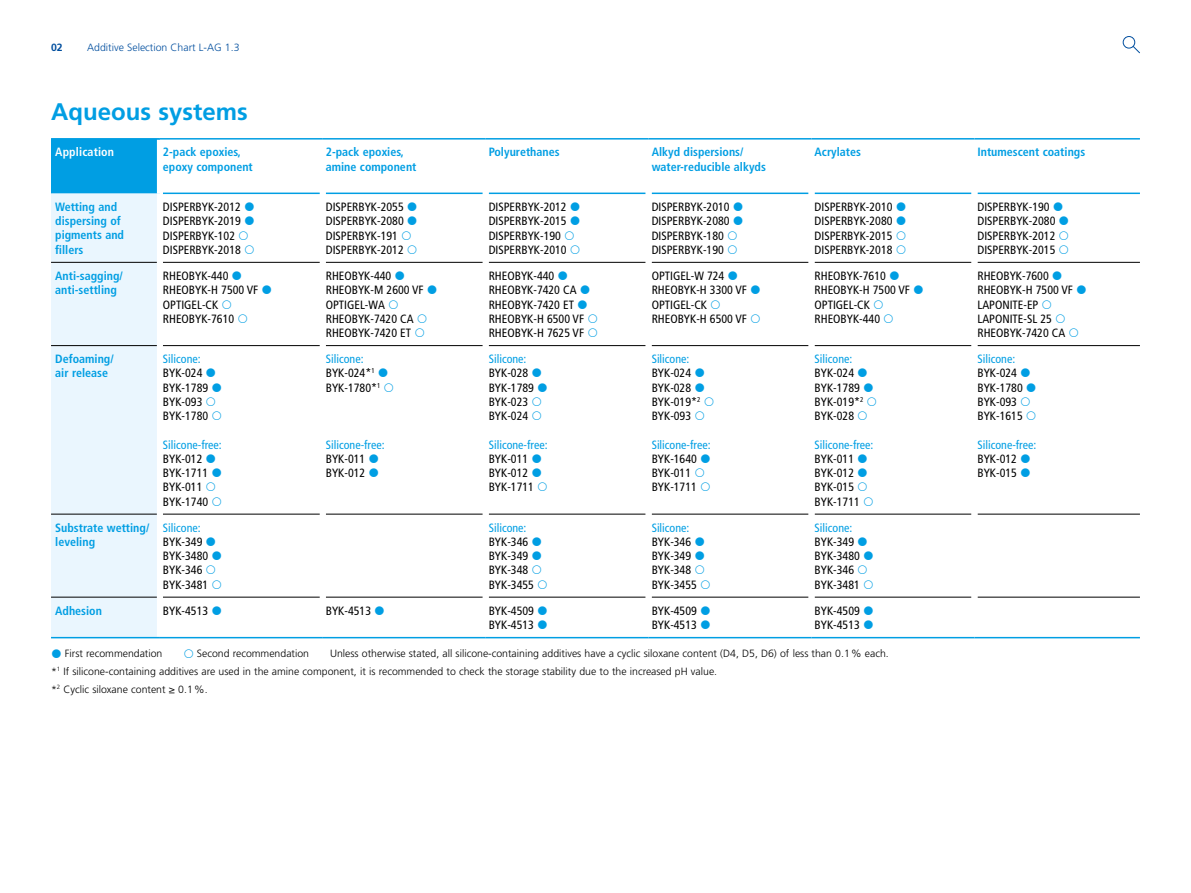
<style>
.page{position:relative;width:1191px;height:893px;background:#fff}
.page>*{position:absolute;margin:0;border:0;box-sizing:border-box;transform-origin:0 0}
.t1{font:700 24px "Frutiger LT Pro";color:#009ee3}
.t2{font:condensed 12px/14.2px "Frutiger LT Pro";color:#000}
.t3{font:700 condensed 12px/14.2px "Frutiger LT Pro";color:#009ee3}
.t4{font:condensed 12px "Frutiger LT Pro";color:#009ee3}
.t5{font:700 condensed 12px "Frutiger LT Pro";letter-spacing:.01em;color:#fff}
.t6{font:300 10.5px/18px "Frutiger LT Pro";color:#000}
.t7{font:300 10.5px "Frutiger LT Pro";color:#004e9e}
.t8{font:700 10.5px "Frutiger LT Pro";color:#004e9e}
.s1{color:#009ee3}
</style>
<div class="page">
<div style="left:51px;top:139px;width:109px;height:54px;background:#009ee3"></div>
<div style="left:51px;top:193px;width:106px;height:444px;background:#eaf6fe"></div>
<hr style="left:51px;top:262px;width:106px;height:1px;background:#000">
<hr style="left:163px;top:262px;width:157px;height:1px;background:#000">
<hr style="left:326px;top:262px;width:157px;height:1px;background:#000">
<hr style="left:489px;top:262px;width:156px;height:1px;background:#000">
<hr style="left:651px;top:262px;width:157px;height:1px;background:#000">
<hr style="left:814px;top:262px;width:157px;height:1px;background:#000">
<hr style="left:977px;top:262px;width:163px;height:1px;background:#000">
<hr style="left:51px;top:345px;width:106px;height:1px;background:#000">
<hr style="left:163px;top:345px;width:157px;height:1px;background:#000">
<hr style="left:326px;top:345px;width:157px;height:1px;background:#000">
<hr style="left:489px;top:345px;width:156px;height:1px;background:#000">
<hr style="left:651px;top:345px;width:157px;height:1px;background:#000">
<hr style="left:814px;top:345px;width:157px;height:1px;background:#000">
<hr style="left:977px;top:345px;width:163px;height:1px;background:#000">
<hr style="left:51px;top:514px;width:106px;height:1px;background:#000">
<hr style="left:163px;top:514px;width:157px;height:1px;background:#000">
<hr style="left:326px;top:514px;width:157px;height:1px;background:#000">
<hr style="left:489px;top:514px;width:156px;height:1px;background:#000">
<hr style="left:651px;top:514px;width:157px;height:1px;background:#000">
<hr style="left:814px;top:514px;width:157px;height:1px;background:#000">
<hr style="left:977px;top:514px;width:163px;height:1px;background:#000">
<hr style="left:51px;top:597px;width:106px;height:1px;background:#000">
<hr style="left:163px;top:597px;width:157px;height:1px;background:#000">
<hr style="left:326px;top:597px;width:157px;height:1px;background:#000">
<hr style="left:489px;top:597px;width:156px;height:1px;background:#000">
<hr style="left:651px;top:597px;width:157px;height:1px;background:#000">
<hr style="left:814px;top:597px;width:157px;height:1px;background:#000">
<hr style="left:977px;top:597px;width:163px;height:1px;background:#000">
<hr style="left:163px;top:193px;width:157px;height:1px;background:#009ee3">
<hr style="left:326px;top:193px;width:157px;height:1px;background:#009ee3">
<hr style="left:489px;top:193px;width:156px;height:1px;background:#009ee3">
<hr style="left:651px;top:193px;width:157px;height:1px;background:#009ee3">
<hr style="left:814px;top:193px;width:157px;height:1px;background:#009ee3">
<hr style="left:977px;top:193px;width:163px;height:1px;background:#009ee3">
<div style="left:157px;top:140px;width:6px;height:53px;background:#fff"></div>
<hr style="left:51px;top:138px;width:109px;height:2px;background:#009ee3">
<hr style="left:160px;top:138px;width:163px;height:2px;background:#009ee3">
<hr style="left:323px;top:138px;width:163px;height:2px;background:#009ee3">
<hr style="left:486px;top:138px;width:162px;height:2px;background:#009ee3">
<hr style="left:648px;top:138px;width:163px;height:2px;background:#009ee3">
<hr style="left:811px;top:138px;width:163px;height:2px;background:#009ee3">
<hr style="left:974px;top:138px;width:166px;height:2px;background:#009ee3">
<hr style="left:51px;top:637px;width:109px;height:1px;background:#009ee3">
<hr style="left:160px;top:637px;width:163px;height:1px;background:#009ee3">
<hr style="left:323px;top:637px;width:163px;height:1px;background:#009ee3">
<hr style="left:486px;top:637px;width:162px;height:1px;background:#009ee3">
<hr style="left:648px;top:637px;width:163px;height:1px;background:#009ee3">
<hr style="left:811px;top:637px;width:163px;height:1px;background:#009ee3">
<hr style="left:974px;top:637px;width:166px;height:1px;background:#009ee3">
<svg style="left:1132px;top:45px;width:8px;height:9px"></svg>
<div style="left:1122px;top:36px;width:13px;height:12px;border:1px solid #004e9e;border-radius:50%"></div>
<p class="t8" style="left:51px;top:41px;width:13px">02</p>
<p class="t7" style="left:87px;top:41px;width:154px">Additive Selection Chart L-AG 1.3</p>
<h1 class="t1" style="left:51px;top:97px;width:198px">Aqueous systems</h1>
<p class="t5" style="left:55px;top:145px;width:60px">Application</p>
<p class="t3" style="left:163px;top:145px;width:91px">2-pack epoxies, epoxy component</p>
<p class="t3" style="left:326px;top:145px;width:92px">2-pack epoxies, amine component</p>
<p class="t3" style="left:489px;top:145px;width:72px">Polyurethanes</p>
<p class="t3" style="left:651px;top:145px;width:116px">Alkyd dispersions/ water-reducible alkyds</p>
<p class="t3" style="left:814px;top:145px;width:48px">Acrylates</p>
<p class="t3" style="left:977px;top:145px;width:109px">Intumescent coatings</p>
<p class="t3" style="left:55px;top:200px;width:70px">Wetting and dispersing of pigments and fillers</p>
<p class="t2" style="left:163px;top:200px;width:79px">DISPERBYK-2012<br>DISPERBYK-2019<br>DISPERBYK-102<br>DISPERBYK-2018</p>
<p class="t2" style="left:326px;top:200px;width:79px">DISPERBYK-2055<br>DISPERBYK-2080<br>DISPERBYK-191<br>DISPERBYK-2012</p>
<p class="t2" style="left:489px;top:200px;width:79px">DISPERBYK-2012<br>DISPERBYK-2015<br>DISPERBYK-190<br>DISPERBYK-2010</p>
<p class="t2" style="left:651px;top:200px;width:79px">DISPERBYK-2010<br>DISPERBYK-2080<br>DISPERBYK-180<br>DISPERBYK-190</p>
<p class="t2" style="left:814px;top:200px;width:79px;text-align:justify">DISPERBYK-2010<br>DISPERBYK-2080<br>DISPERBYK-2015<br>DISPERBYK-2018</p>
<p class="t2" style="left:977px;top:200px;width:79px">DISPERBYK-190<br>DISPERBYK-2080<br>DISPERBYK-2012<br>DISPERBYK-2015</p>
<p class="t3" style="left:55px;top:269px;width:69px">Anti-sagging/ anti-settling</p>
<p class="t2" style="left:163px;top:269px;width:97px">RHEOBYK-440<br>RHEOBYK-H 7500 VF<br>OPTIGEL-CK<br>RHEOBYK-7610</p>
<p class="t2" style="left:326px;top:269px;width:99px">RHEOBYK-440<br>RHEOBYK-M 2600 VF<br>OPTIGEL-WA<br>RHEOBYK-7420 CA<br>RHEOBYK-7420 ET</p>
<p class="t2" style="left:489px;top:269px;width:97px">RHEOBYK-440<br>RHEOBYK-7420 CA<br>RHEOBYK-7420 ET<br>RHEOBYK-H 6500 VF<br>RHEOBYK-H 7625 VF</p>
<p class="t2" style="left:651px;top:269px;width:97px">OPTIGEL-W 724<br>RHEOBYK-H 3300 VF<br>OPTIGEL-CK<br>RHEOBYK-H 6500 VF</p>
<p class="t2" style="left:814px;top:269px;width:97px">RHEOBYK-7610<br>RHEOBYK-H 7500 VF<br>OPTIGEL-CK<br>RHEOBYK-440</p>
<p class="t2" style="left:977px;top:269px;width:97px">RHEOBYK-7600<br>RHEOBYK-H 7500 VF<br>LAPONITE-EP<br>LAPONITE-SL 25<br>RHEOBYK-7420 CA</p>
<p class="t3" style="left:55px;top:352px;width:60px">Defoaming/ air release</p>
<p class="t4" style="left:163px;top:352px;width:39px">Silicone:</p>
<p class="t4" style="left:651px;top:352px;width:39px">Silicone:</p>
<p class="t2" style="left:651px;top:366px;width:50px">BYK-024<br>BYK-028<br>BYK-019*<sup>2<br></sup>BYK-093</p>
<p class="t4" style="left:651px;top:437px;width:60px">Silicone-free:</p>
<p class="t2" style="left:651px;top:452px;width:47px">BYK-1640<br>BYK-011<br>BYK-1711</p>
<p class="t4" style="left:814px;top:352px;width:39px">Silicone:</p>
<p class="t2" style="left:814px;top:366px;width:50px">BYK-024<br>BYK-1789<br>BYK-019*<sup>2<br></sup>BYK-028</p>
<p class="t4" style="left:814px;top:437px;width:60px">Silicone-free:</p>
<p class="t2" style="left:814px;top:452px;width:47px">BYK-011<br>BYK-012<br>BYK-015<br>BYK-1711</p>
<p class="t2" style="left:326px;top:352px;width:56px"><span class="s1">Silicone:<br></span>BYK-024*<sup>1<br></sup>BYK-1780*<sup>1</sup></p>
<p class="t4" style="left:489px;top:352px;width:39px">Silicone:</p>
<p class="t2" style="left:489px;top:366px;width:47px">BYK-028<br>BYK-1789<br>BYK-023<br>BYK-024</p>
<p class="t4" style="left:489px;top:437px;width:60px">Silicone-free:</p>
<p class="t2" style="left:489px;top:452px;width:47px">BYK-011<br>BYK-012<br>BYK-1711</p>
<p class="t4" style="left:977px;top:352px;width:39px">Silicone:</p>
<p class="t2" style="left:977px;top:366px;width:47px">BYK-024<br>BYK-1780<br>BYK-093<br>BYK-1615</p>
<p class="t4" style="left:977px;top:437px;width:60px">Silicone-free:</p>
<p class="t2" style="left:977px;top:452px;width:41px">BYK-012<br>BYK-015</p>
<p class="t2" style="left:163px;top:366px;width:47px">BYK-024<br>BYK-1789<br>BYK-093<br>BYK-1780</p>
<p class="t4" style="left:163px;top:437px;width:60px">Silicone-free:</p>
<p class="t2" style="left:163px;top:452px;width:47px">BYK-012<br>BYK-1711<br>BYK-011<br>BYK-1740</p>
<p class="t4" style="left:326px;top:437px;width:60px">Silicone-free:</p>
<p class="t2" style="left:326px;top:452px;width:41px">BYK-011<br>BYK-012</p>
<p class="t3" style="left:55px;top:520px;width:96px">Substrate wetting/ leveling</p>
<p class="t4" style="left:163px;top:520px;width:39px">Silicone:</p>
<p class="t2" style="left:163px;top:535px;width:47px">BYK-349<br>BYK-3480<br>BYK-346<br>BYK-3481</p>
<p class="t4" style="left:489px;top:520px;width:39px">Silicone:</p>
<p class="t2" style="left:489px;top:535px;width:47px">BYK-346<br>BYK-349<br>BYK-348<br>BYK-3455</p>
<p class="t4" style="left:651px;top:520px;width:39px">Silicone:</p>
<p class="t2" style="left:651px;top:535px;width:47px">BYK-346<br>BYK-349<br>BYK-348<br>BYK-3455</p>
<p class="t4" style="left:814px;top:520px;width:39px">Silicone:</p>
<p class="t2" style="left:814px;top:535px;width:47px">BYK-349<br>BYK-3480<br>BYK-346<br>BYK-3481</p>
<p class="t3" style="left:55px;top:603px;width:48px">Adhesion</p>
<p class="t2" style="left:163px;top:604px;width:47px">BYK-4513</p>
<p class="t2" style="left:326px;top:604px;width:47px">BYK-4513</p>
<p class="t2" style="left:489px;top:604px;width:47px">BYK-4509<br>BYK-4513</p>
<p class="t2" style="left:651px;top:604px;width:47px">BYK-4509<br>BYK-4513</p>
<p class="t2" style="left:814px;top:604px;width:47px">BYK-4509<br>BYK-4513</p>
<p class="t6" style="left:65px;top:644px;width:99px">First recommendation</p>
<p class="t6" style="left:197px;top:644px;width:114px">Second recommendation</p>
<p class="t6" style="left:51px;top:644px;width:839px;text-indent:279px">Unless otherwise stated, all silicone-containing additives have a cyclic siloxane content (D4, D5, D6) of less than 0.1% each. *<sup>1</sup> If silicone-containing additives are used in the amine component, it is recommended to check the storage stability due to the increased pH value.<br>*<sup>2</sup> Cyclic siloxane content ≥ 0.1%.</p>
</div>
